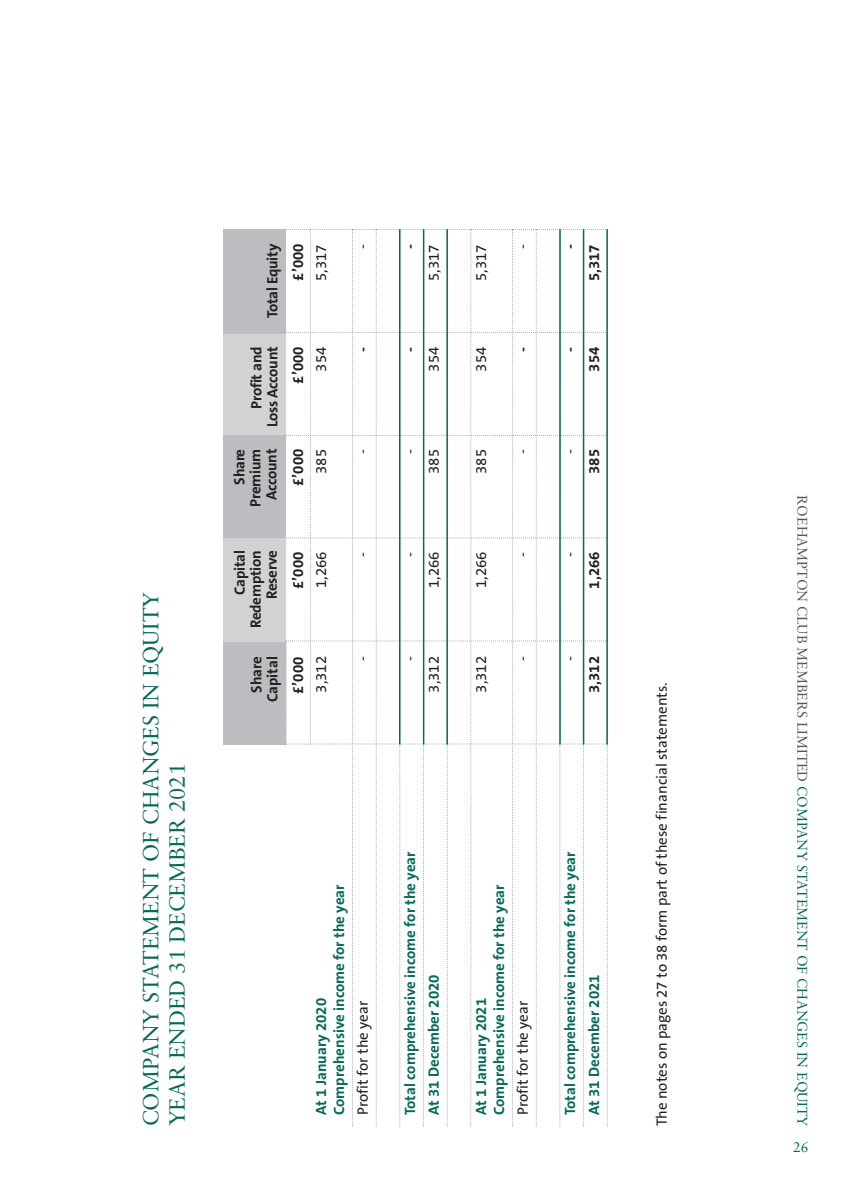
<style>
.page{position:relative;width:842px;height:1191px;background:#fff}
.page>*{position:absolute;margin:0;border:0;box-sizing:border-box;transform-origin:0 0}
.t1{font:22px "Sabon";color:#056a59}
.t2{font:700 15px "The Sans B7";color:#056a59}
.t3{font:15px "The Sans B5 Plain";color:#231f20}
.t4{font:700 15px/16px "The Sans B7";letter-spacing:-.015em;color:#231f20;text-align:right}
.t5{font:14px "Sabon";color:#056a59}
.s1{color:#57585a}
</style>
<div class="page">
<div style="left:224px;top:289px;width:62px;height:374px;background:#d1d2d4"></div>
<div style="left:224px;top:229px;width:62px;height:104px;background:#bcbdc0"></div>
<div style="left:224px;top:435px;width:62px;height:103px;background:#bcbdc0"></div>
<svg style="left:286px;top:229px;width:322px;height:897px"></svg>
<div style="left:224px;top:641px;width:62px;height:103px;background:#bcbdc0"></div>
<p class="t1" style="left:142px;top:1126px;width:536px;rotate:-90deg">COMPANY STATEMENT OF CHANGES IN EQUITY</p>
<p class="t1" style="left:168px;top:1126px;width:365px;rotate:-90deg">YEAR ENDED 31 DECEMBER 2021</p>
<p class="t4" style="left:266px;top:318px;width:76px;rotate:-90deg">Total Equity</p>
<p class="t4" style="left:291px;top:281px;width:39px;rotate:-90deg">£’000</p>
<p class="t4" style="left:250px;top:427px;width:82px;rotate:-90deg">Profit and<br>Loss Account</p>
<p class="t4" style="left:233px;top:507px;width:59px;rotate:-90deg">Share<br>Premium<br>Account</p>
<p class="t4" style="left:291px;top:383px;width:39px;rotate:-90deg">£’000</p>
<p class="t4" style="left:291px;top:486px;width:39px;rotate:-90deg">£’000</p>
<p class="t3" style="left:315px;top:281px;width:38px;rotate:-90deg">5,317</p>
<p class="t3" style="left:315px;top:371px;width:26px;rotate:-90deg">354</p>
<p class="t3" style="left:315px;top:474px;width:26px;rotate:-90deg">385</p>
<p class="t4" style="left:233px;top:628px;width:79px;rotate:-90deg">Capital<br>Redemption<br>Reserve</p>
<p class="t4" style="left:291px;top:589px;width:39px;rotate:-90deg">£’000</p>
<p class="t4" style="left:250px;top:702px;width:48px;rotate:-90deg">Share<br>Capital</p>
<p class="t4" style="left:291px;top:693px;width:39px;rotate:-90deg">£’000</p>
<p class="t3" style="left:315px;top:588px;width:38px;rotate:-90deg">1,266</p>
<p class="t3" style="left:315px;top:692px;width:38px;rotate:-90deg">3,312</p>
<p class="t3" style="left:357px;top:249px;width:6px;rotate:-90deg">-</p>
<p class="t4" style="left:356px;top:352px;width:7px;rotate:-90deg">-</p>
<p class="t3" style="left:357px;top:454px;width:6px;rotate:-90deg">-</p>
<p class="t3" style="left:357px;top:556px;width:6px;rotate:-90deg">-</p>
<p class="t3" style="left:357px;top:661px;width:6px;rotate:-90deg">-</p>
<p class="t4" style="left:404px;top:249px;width:7px;rotate:-90deg">-</p>
<p class="t3" style="left:428px;top:281px;width:38px;rotate:-90deg">5,317</p>
<p class="t3" style="left:475px;top:281px;width:38px;rotate:-90deg">5,317</p>
<p class="t3" style="left:517px;top:249px;width:6px;rotate:-90deg">-</p>
<p class="t4" style="left:404px;top:352px;width:7px;rotate:-90deg">-</p>
<p class="t3" style="left:428px;top:371px;width:26px;rotate:-90deg">354</p>
<p class="t3" style="left:475px;top:371px;width:26px;rotate:-90deg">354</p>
<p class="t4" style="left:516px;top:352px;width:7px;rotate:-90deg">-</p>
<p class="t3" style="left:404px;top:454px;width:6px;rotate:-90deg">-</p>
<p class="t3" style="left:428px;top:474px;width:26px;rotate:-90deg">385</p>
<p class="t3" style="left:475px;top:474px;width:26px;rotate:-90deg">385</p>
<p class="t3" style="left:517px;top:454px;width:6px;rotate:-90deg">-</p>
<p class="t3" style="left:404px;top:556px;width:6px;rotate:-90deg">-</p>
<p class="t3" style="left:428px;top:588px;width:38px;rotate:-90deg">1,266</p>
<p class="t3" style="left:475px;top:588px;width:38px;rotate:-90deg">1,266</p>
<p class="t3" style="left:517px;top:556px;width:6px;rotate:-90deg">-</p>
<p class="t3" style="left:404px;top:661px;width:6px;rotate:-90deg">-</p>
<p class="t3" style="left:428px;top:692px;width:38px;rotate:-90deg">3,312</p>
<p class="t3" style="left:475px;top:692px;width:38px;rotate:-90deg">3,312</p>
<p class="t3" style="left:517px;top:661px;width:6px;rotate:-90deg">-</p>
<p class="t4" style="left:564px;top:249px;width:7px;rotate:-90deg">-</p>
<p class="t4" style="left:587px;top:281px;width:38px;rotate:-90deg">5,317</p>
<p class="t4" style="left:564px;top:352px;width:7px;rotate:-90deg">-</p>
<p class="t4" style="left:587px;top:371px;width:26px;rotate:-90deg">354</p>
<p class="t3" style="left:564px;top:454px;width:6px;rotate:-90deg">-</p>
<p class="t4" style="left:587px;top:474px;width:26px;rotate:-90deg">385</p>
<p class="t3" style="left:564px;top:556px;width:6px;rotate:-90deg">-</p>
<p class="t4" style="left:587px;top:588px;width:38px;rotate:-90deg">1,266</p>
<p class="t3" style="left:564px;top:661px;width:6px;rotate:-90deg">-</p>
<p class="t4" style="left:587px;top:693px;width:38px;rotate:-90deg">3,312</p>
<p class="t2" style="left:333px;top:1115px;width:232px;rotate:-90deg">Comprehensive income for the year</p>
<p class="t2" style="left:315px;top:1115px;width:118px;rotate:-90deg">At 1 January 2020</p>
<p class="t3" style="left:357px;top:1115px;width:115px;rotate:-90deg">Profit for the year</p>
<p class="t2" style="left:404px;top:1115px;width:265px;rotate:-90deg">Total comprehensive income for the year</p>
<p class="t2" style="left:428px;top:1115px;width:142px;rotate:-90deg">At 31 December 2020</p>
<p class="t2" style="left:493px;top:1115px;width:232px;rotate:-90deg">Comprehensive income for the year</p>
<p class="t2" style="left:475px;top:1115px;width:118px;rotate:-90deg">At 1 January 2021</p>
<p class="t3" style="left:517px;top:1115px;width:115px;rotate:-90deg">Profit for the year</p>
<p class="t2" style="left:564px;top:1115px;width:265px;rotate:-90deg">Total comprehensive income for the year</p>
<p class="t2" style="left:588px;top:1115px;width:142px;rotate:-90deg">At 31 December 2021</p>
<p class="t3" style="left:656px;top:1126px;width:445px;rotate:-90deg">The notes on pages 27 to 38 form part of these financial statements.</p>
<p class="t5" style="left:808px;top:495px;width:632px;rotate:90deg"><span class="s1">ROEHAMPTON CLUB MEMBERS LIMITED</span> COMPANY STATEMENT OF CHANGES IN EQUITY</p>
<p class="t5" style="left:793px;top:1141px;width:17px">26</p>
</div>
